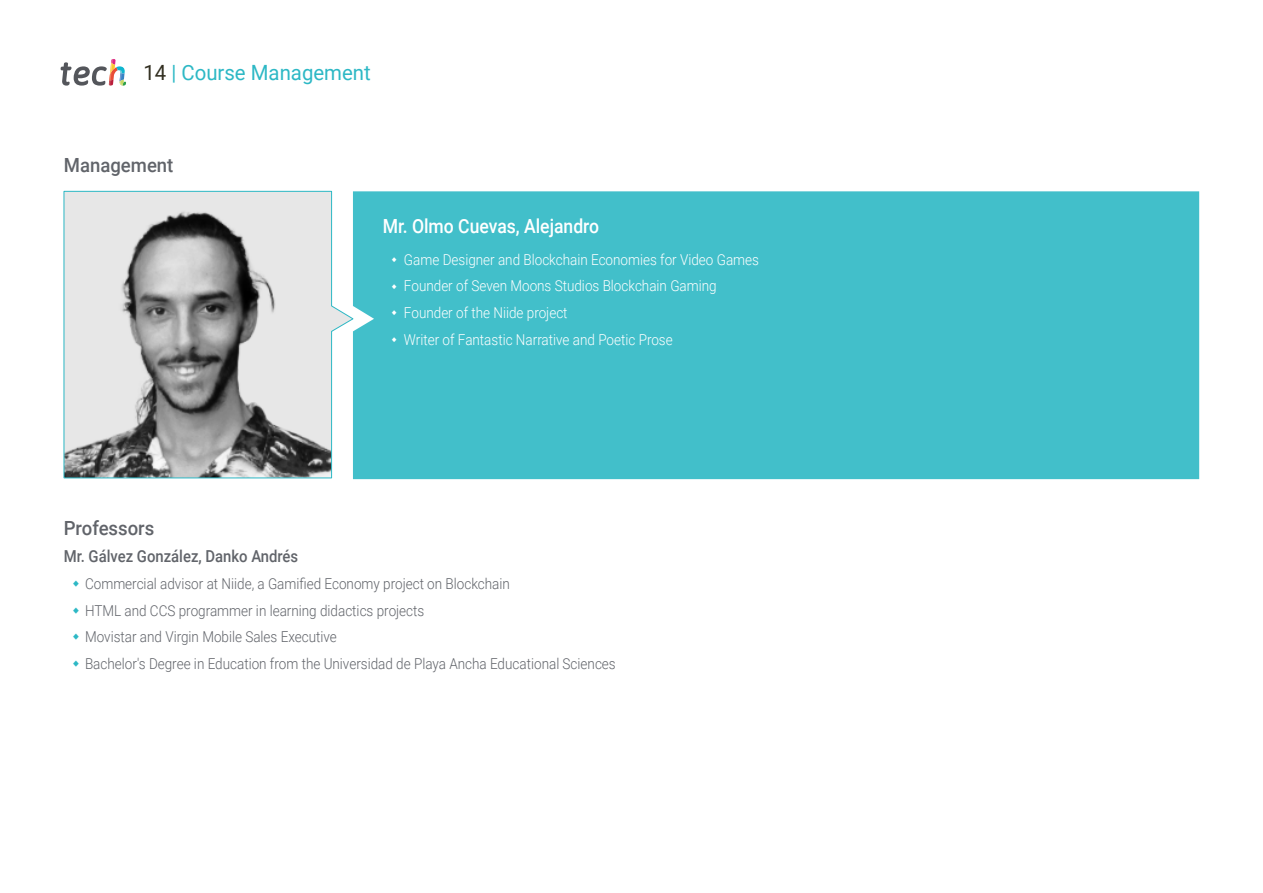
<style>
.page{position:relative;width:1263px;height:893px;background:#fff}
.page>*{position:absolute;margin:0;border:0;box-sizing:border-box;transform-origin:0 0}
.t1{font:21px "Roboto";color:#2db8c5}
.t2{font:500 19.5px "Roboto";color:#fff;scale:.9 1}
.t3{font:500 19.5px "Roboto";color:#61646a;scale:.95 1}
.t4{font:500 16.5px "Roboto";color:#61646a;scale:.9 1}
.t5{font:300 15px/26.7px "Roboto";color:#61646a;scale:.9 1}
.t6{font:300 15px/26.7px "Roboto";color:#fff;scale:.9 1}
.s1{color:#312e20}
</style>
<div class="page">
<svg style="left:61px;top:59px;width:65px;height:27px"></svg>
<div style="left:353px;top:191px;width:846px;height:288px;background:#42bfca"></div>
<svg style="left:64px;top:191px;width:290px;height:287px;background:#b6b9b9"></svg>
<svg style="left:392px;top:257px;width:5px;height:5px"></svg>
<svg style="left:392px;top:284px;width:5px;height:5px"></svg>
<svg style="left:392px;top:310px;width:5px;height:5px"></svg>
<svg style="left:392px;top:337px;width:5px;height:5px"></svg>
<h1 class="t1" style="left:144px;top:57px;width:229px"><span class="s1">14</span> | Course Management</h1>
<h2 class="t3" style="left:64px;top:151px;width:117px">Management</h2>
<h2 class="t2" style="left:383px;top:212px;width:242px">Mr. Olmo Cuevas, Alejandro</h2>
<p class="t6" style="left:404px;top:245px;width:396px">Game Designer and Blockchain Economies for Video Games Founder of Seven Moons Studios Blockchain Gaming Founder of the Niide project<br>Writer of Fantastic Narrative and Poetic Prose</p>
<h2 class="t3" style="left:64px;top:514px;width:97px">Professors</h2>
<p class="t4" style="left:64px;top:545px;width:262px">Mr. Gálvez González, Danko Andrés</p>
<p class="t5" style="left:85px;top:570px;width:591px">Commercial advisor at Niide, a Gamified Economy project on Blockchain<br>HTML and CCS programmer in learning didactics projects<br>Movistar and Virgin Mobile Sales Executive<br>Bachelor's Degree in Education from the Universidad de Playa Ancha Educational Sciences</p>
</div>
